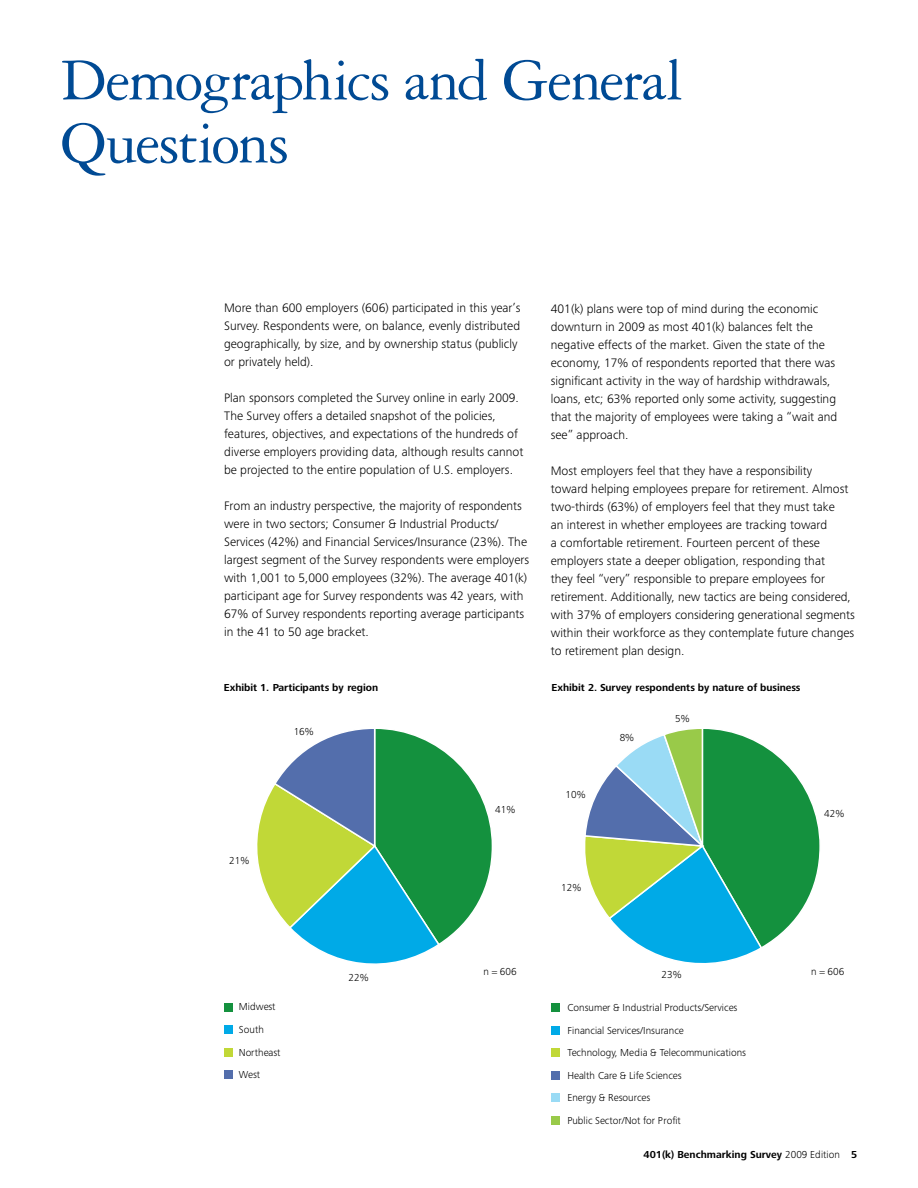
<style>
.page{position:relative;width:918px;height:1188px;background:#fff}
.page>*{position:absolute;margin:0;border:0;box-sizing:border-box;transform-origin:0 0}
.t1{font:63px/63px "Garamond 3 LT Std";letter-spacing:-.03em;color:#004a94}
.t2{font:300 12.75px/18px "Frutiger Next Pro";color:#000}
.t3{font:300 10.5px/22.5px "Frutiger Next Pro";color:#000}
.t4{font:700 10.5px "Frutiger Next Pro";color:#000}
.s1{font-weight:300}
</style>
<div class="page">
<svg style="left:257px;top:729px;width:235px;height:235px"></svg>
<div style="left:224px;top:1003px;width:9px;height:8px;background:#14913e"></div>
<div style="left:224px;top:1025px;width:9px;height:9px;background:#00aae7"></div>
<div style="left:224px;top:1048px;width:9px;height:8px;background:#c1d837"></div>
<div style="left:224px;top:1070px;width:9px;height:9px;background:#536eac"></div>
<svg style="left:585px;top:729px;width:235px;height:234px"></svg>
<div style="left:552px;top:1116px;width:8px;height:9px;background:#99ca49"></div>
<div style="left:552px;top:1093px;width:8px;height:9px;background:#9adbf5"></div>
<div style="left:552px;top:1071px;width:8px;height:9px;background:#536eac"></div>
<div style="left:552px;top:1048px;width:8px;height:9px;background:#c1d837"></div>
<div style="left:552px;top:1026px;width:8px;height:9px;background:#00aae7"></div>
<div style="left:552px;top:1003px;width:8px;height:9px;background:#14913e"></div>
<h1 class="t1" style="left:61px;top:49px;width:624px">Demographics and General<br>Questions</h1>
<p class="t2" style="left:224px;top:299px;width:298px">More than 600 employers (606) participated in this year’s Survey. Respondents were, on balance, evenly distributed geographically, by size, and by ownership status (publicly or privately held).</p>
<p class="t2" style="left:224px;top:389px;width:301px">Plan sponsors completed the Survey online in early 2009.<br>The Survey offers a detailed snapshot of the policies, features, objectives, and expectations of the hundreds of diverse employers providing data, although results cannot be projected to the entire population of U.S. employers.</p>
<p class="t2" style="left:224px;top:497px;width:307px">From an industry perspective, the majority of respondents were in two sectors; Consumer &amp; Industrial Products/ Services (42%) and Financial Services/Insurance (23%). The largest segment of the Survey respondents were employers with 1,001 to 5,000 employees (32%). The average 401(k) participant age for Survey respondents was 42 years, with 67% of Survey respondents reporting average participants in the 41 to 50 age bracket.</p>
<p class="t2" style="left:551px;top:300px;width:288px">401(k) plans were top of mind during the economic downturn in 2009 as most 401(k) balances felt the negative effects of the market. Given the state of the economy, 17% of respondents reported that there was significant activity in the way of hardship withdrawals, loans, etc; 63% reported only some activity, suggesting that the majority of employees were taking a “wait and see” approach.</p>
<p class="t2" style="left:551px;top:462px;width:306px">Most employers feel that they have a responsibility<br>toward helping employees prepare for retirement. Almost two-thirds (63%) of employers feel that they must take<br>an interest in whether employees are tracking toward<br>a comfortable retirement. Fourteen percent of these employers state a deeper obligation, responding that<br>they feel “very” responsible to prepare employees for retirement. Additionally, new tactics are being considered, with 37% of employers considering generational segments within their workforce as they contemplate future changes to retirement plan design.</p>
<p class="t4" style="left:224px;top:682px;width:156px">Exhibit 1. Participants by region</p>
<p class="t4" style="left:552px;top:682px;width:250px">Exhibit 2. Survey respondents by nature of business</p>
<p class="t3" style="left:675px;top:707px;width:16px">5%</p>
<p class="t3" style="left:294px;top:721px;width:22px">16%</p>
<p class="t3" style="left:620px;top:726px;width:16px">8%</p>
<p class="t3" style="left:566px;top:783px;width:22px">10%</p>
<p class="t3" style="left:495px;top:799px;width:22px">41%</p>
<p class="t3" style="left:824px;top:803px;width:22px">42%</p>
<p class="t3" style="left:229px;top:849px;width:22px">21%</p>
<p class="t3" style="left:561px;top:876px;width:22px">12%</p>
<p class="t3" style="left:239px;top:996px;width:38px">Midwest</p>
<p class="t3" style="left:239px;top:1018px;width:43px">South<br>Northeast<br>West</p>
<p class="t3" style="left:348px;top:966px;width:22px">22%</p>
<p class="t3" style="left:483px;top:960px;width:35px">n = 606</p>
<p class="t3" style="left:662px;top:963px;width:22px">23%</p>
<p class="t3" style="left:567px;top:997px;width:180px">Consumer &amp; Industrial Products/Services<br>Financial Services/Insurance<br>Technology, Media &amp; Telecommunications<br>Health Care &amp; Life Sciences<br>Energy &amp; Resources<br>Public Sector/Not for Profit</p>
<p class="t3" style="left:811px;top:960px;width:35px">n = 606</p>
<p class="t4" style="left:644px;top:1148px;width:215px">401(k) Benchmarking Survey <span class="s1">2009 Edition</span> 5</p>
</div>
